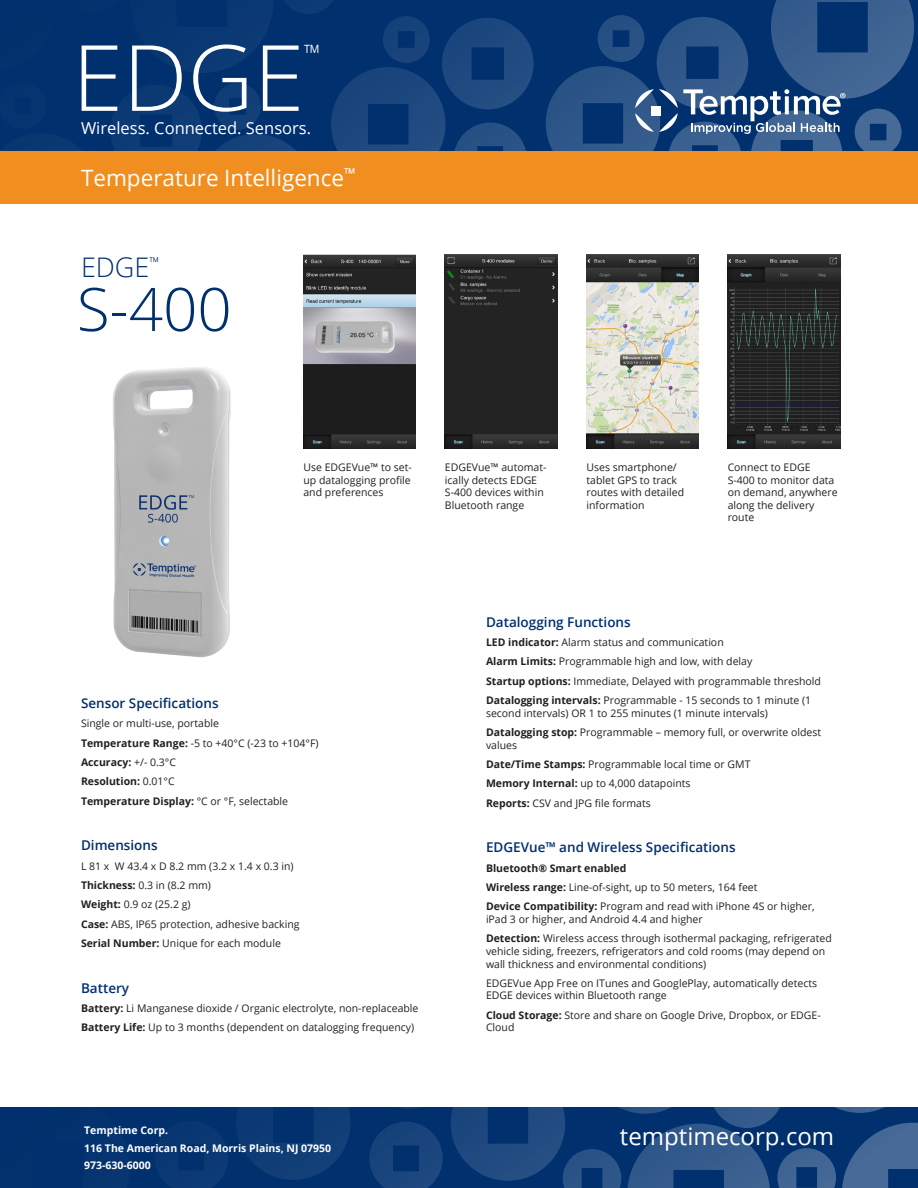
<style>
.page{position:relative;width:918px;height:1188px;background:#fff}
.page>*{position:absolute;margin:0;border:0;box-sizing:border-box;transform-origin:0 0}
.t1{font:300 91.5px "Open Sans";color:#fff}
.body{font:300 60px "Open Sans";color:#00306d}
.body-2{font:300 27px "Open Sans";color:#00306d}
.t2{font:24px "Open Sans";color:#fff}
.t3{font:22.5px "Open Sans";color:#fff}
.t4{font:300 22.5px "Open Sans";color:#fff}
.t5{font:16.5px "Open Sans";color:#fff}
.body-3{font:600 13.5px "Open Sans";color:#00306d}
.t6{font:10.5px/12.6px "Open Sans";color:#231f20}
.t7{font:700 10.5px "Open Sans";color:#231f20}
.t8{font:700 10.5px/17.2px "Open Sans";color:#fff}
.s1{font-weight:700}
.s2{font-weight:400}
</style>
<div class="page">
<div style="left:0;top:1107px;width:918px;height:81px;background:#00306d"></div>
<svg style="left:164px;top:1107px;width:186px;height:81px"></svg>
<svg style="left:369px;top:1107px;width:549px;height:81px"></svg>
<svg style="left:0;top:0;width:534px;height:151px;background:#073671"></svg>
<svg style="left:546px;top:0;width:368px;height:151px;background:#264f83"></svg>
<div style="left:0;top:151px;width:918px;height:53px;background:#f08f20"></div>
<img style="left:445px;top:255px;width:112px;height:194px">
<img style="left:303px;top:255px;width:113px;height:194px">
<img style="left:728px;top:255px;width:112px;height:194px">
<img style="left:112px;top:367px;width:119px;height:291px">
<img style="left:586px;top:255px;width:113px;height:194px">
<h1 class="t1" style="left:72px;top:15px;width:233px">EDGE</h1>
<h3 class="t5" style="left:81px;top:117px;width:232px">Wireless. Connected. Sensors.</h3>
<h3 class="t4" style="left:304px;top:38px;width:18px">™</h3>
<h3 class="t3" style="left:81px;top:163px;width:276px">Temperature Intelligence<sup>™</sup></h3>
<p class="body-2" style="left:81px;top:249px;width:80px">EDGE<sup>™</sup></p>
<p class="body" style="left:77px;top:268px;width:156px">S-400</p>
<p class="t6" style="left:586px;top:461px;width:99px">Uses smartphone/ tablet GPS to track routes with detailed information</p>
<p class="t6" style="left:303px;top:461px;width:110px;text-align:justify">Use EDGEVue™ to set&shy;up datalogging profile and preferences</p>
<p class="t6" style="left:728px;top:461px;width:111px">Connect to EDGE<br>S-400 to monitor data on demand, anywhere along the delivery route</p>
<p class="t6" style="left:445px;top:461px;width:103px">EDGEVue™ automat&shy;ically detects EDGE<br>S-400 devices within<br>Bluetooth range</p>
<p class="body-3" style="left:81px;top:694px;width:139px">Sensor Specifications</p>
<p class="t6" style="left:81px;top:717px;width:140px">Single or multi-use, portable</p>
<p class="t6" style="left:81px;top:736px;width:239px"><span class="s1">Temperature Range:</span> -5 to +40°C (-23 to +104°F)</p>
<p class="t7" style="left:81px;top:755px;width:97px">Accuracy: <span class="s2">+/- 0.3°C</span></p>
<p class="t7" style="left:81px;top:774px;width:95px">Resolution: <span class="s2">0.01°C</span></p>
<p class="t7" style="left:81px;top:794px;width:209px">Temperature Display: <span class="s2">°C or °F, selectable</span></p>
<p class="body-3" style="left:81px;top:836px;width:78px">Dimensions</p>
<p class="t6" style="left:81px;top:859px;width:214px">L 81 x W 43.4 x D 8.2 mm (3.2 x 1.4 x 0.3 in)</p>
<p class="t6" style="left:81px;top:879px;width:132px"><span class="s1">Thickness:</span> 0.3 in (8.2 mm)</p>
<p class="t6" style="left:81px;top:898px;width:111px"><span class="s1">Weight:</span> 0.9 oz (25.2 g)</p>
<p class="t6" style="left:81px;top:917px;width:220px"><span class="s1">Case:</span> ABS, IP65 protection, adhesive backing</p>
<p class="t6" style="left:81px;top:937px;width:201px"><span class="s1">Serial Number:</span> Unique for each module</p>
<p class="body-3" style="left:81px;top:979px;width:50px">Battery</p>
<p class="t6" style="left:81px;top:1002px;width:339px"><span class="s1">Battery:</span> Li Manganese dioxide / Organic electrolyte, non-replaceable</p>
<p class="t6" style="left:81px;top:1021px;width:335px"><span class="s1">Battery Life:</span> Up to 3 months (dependent on datalogging frequency)</p>
<p class="t8" style="left:84px;top:1122px;width:248px">Temptime Corp.<br>116 The American Road, Morris Plains, NJ 07950<br>973-630-6000</p>
<p class="body-3" style="left:486px;top:613px;width:146px">Datalogging Functions</p>
<p class="t6" style="left:486px;top:636px;width:239px"><span class="s1">LED indicator:</span> Alarm status and communication</p>
<p class="t6" style="left:486px;top:655px;width:268px"><span class="s1">Alarm Limits:</span> Programmable high and low, with delay</p>
<p class="t6" style="left:486px;top:674px;width:337px"><span class="s1">Startup options:</span> Immediate, Delayed with programmable threshold</p>
<p class="t6" style="left:486px;top:694px;width:327px"><span class="s1">Datalogging intervals:</span> Programmable - 15 seconds to 1 minute (1 second intervals) OR 1 to 255 minutes (1 minute intervals)</p>
<p class="t6" style="left:486px;top:726px;width:337px"><span class="s1">Datalogging stop:</span> Programmable – memory full, or overwrite oldest values</p>
<p class="t6" style="left:486px;top:758px;width:266px"><span class="s1">Date/Time Stamps:</span> Programmable local time or GMT</p>
<p class="t6" style="left:486px;top:777px;width:206px"><span class="s1">Memory Internal:</span> up to 4,000 datapoints</p>
<p class="t6" style="left:486px;top:796px;width:166px"><span class="s1">Reports:</span> CSV and JPG file formats</p>
<p class="body-3" style="left:486px;top:838px;width:251px">EDGEVue™ and Wireless Specifications</p>
<p class="t7" style="left:486px;top:860px;width:142px">Bluetooth® Smart enabled</p>
<p class="t6" style="left:486px;top:881px;width:273px"><span class="s1">Wireless range:</span> Line-of-sight, up to 50 meters, 164 feet</p>
<p class="t6" style="left:486px;top:900px;width:330px"><span class="s1">Device Compatibility:</span> Program and read with iPhone 4S or higher, iPad 3 or higher, and Android 4.4 and higher</p>
<p class="t6" style="left:486px;top:932px;width:347px"><span class="s1">Detection:</span> Wireless access through isothermal packaging, refrigerated vehicle siding, freezers, refrigerators and cold rooms (may depend on wall thickness and environmental conditions)</p>
<p class="t6" style="left:486px;top:977px;width:333px">EDGEVue App Free on ITunes and GooglePlay, automatically detects<br>EDGE devices within Bluetooth range</p>
<p class="t6" style="left:486px;top:1008px;width:336px"><span class="s1">Cloud Storage:</span> Store and share on Google Drive, Dropbox, or EDGE-<br>Cloud</p>
<h3 class="t2" style="left:620px;top:1120px;width:216px">temptimecorp.com</h3>
</div>
